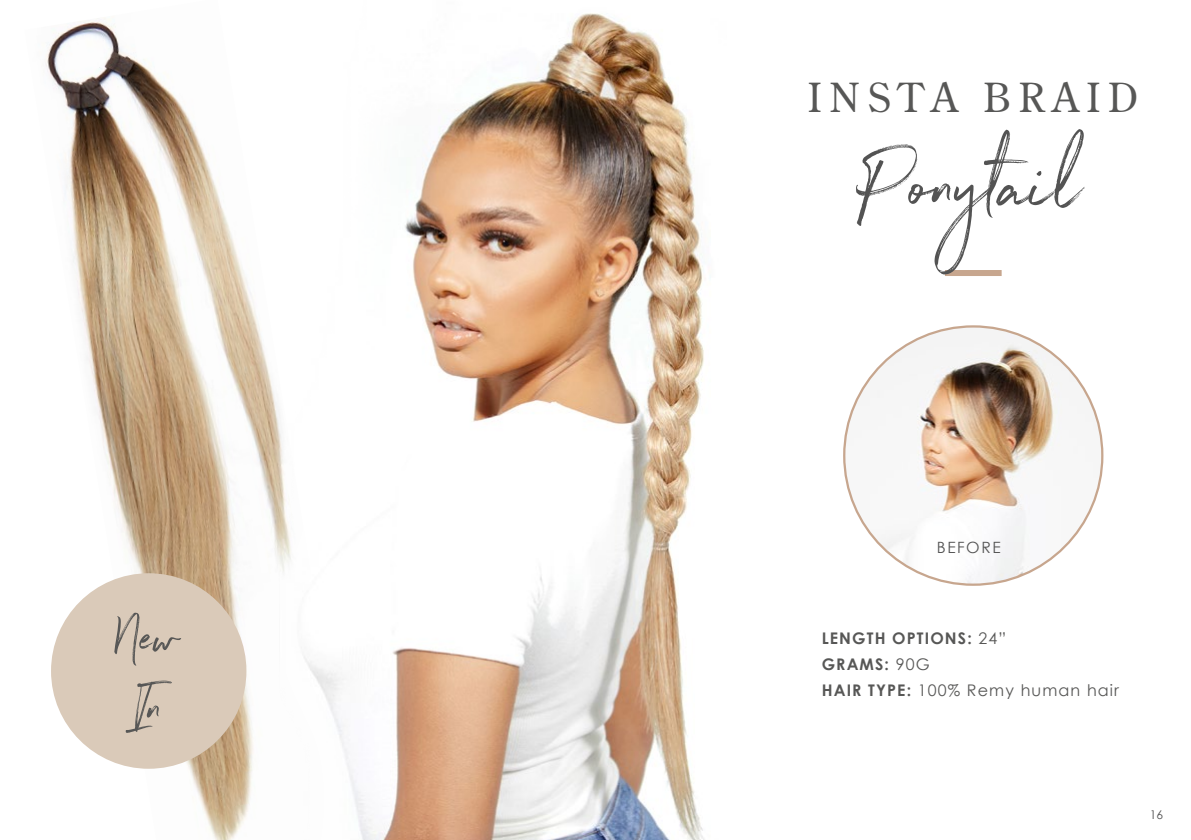
<style>
.page{position:relative;width:1191px;height:840px;background:#fff}
.page>*{position:absolute;margin:0;border:0;box-sizing:border-box;transform-origin:0 0}
.t1{font:90px "Northwell";color:#535353}
.t2{font:58.2px/69.8px "Northwell";color:#575756}
.t3{font:40px "Century Old Style Std";letter-spacing:.2em;color:#575756}
.t4{font:700 16px/26px "Century Gothic";letter-spacing:.07em;color:#575756}
.t5{font:15.6px "Century Gothic";letter-spacing:.1em;color:#535353}
.t6{font:12px "Century Gothic";color:#535353}
.s1{font-weight:400}
</style>
<div class="page">
<img style="left:45px;top:18px;width:187px;height:821px">
<div style="left:51px;top:573px;width:195px;height:195px;background:#dacab9;border-radius:50%"></div>
<img style="left:232px;top:13px;width:472px;height:826px">
<svg style="left:844px;top:326px;width:258px;height:258px"></svg>
<div style="left:945px;top:270px;width:56px;height:6px;background:#c7a68e"></div>
<h2 class="t2" style="left:117px;top:593px;width:65px">New<br>In</h2>
<h3 class="t3" style="left:807px;top:71px;width:332px">INSTA BRAID</h3>
<h1 class="t1" style="left:864px;top:120px;width:220px">Ponytail</h1>
<p class="t5" style="left:937px;top:536px;width:65px">BEFORE</p>
<p class="t4" style="left:821px;top:624px;width:299px">LENGTH OPTIONS: <span class="s1">24”<br></span>GRAMS: <span class="s1">90G<br></span>HAIR TYPE: <span class="s1">100% Remy human hair</span></p>
<p class="t6" style="left:1150px;top:806px;width:15px">16</p>
</div>
